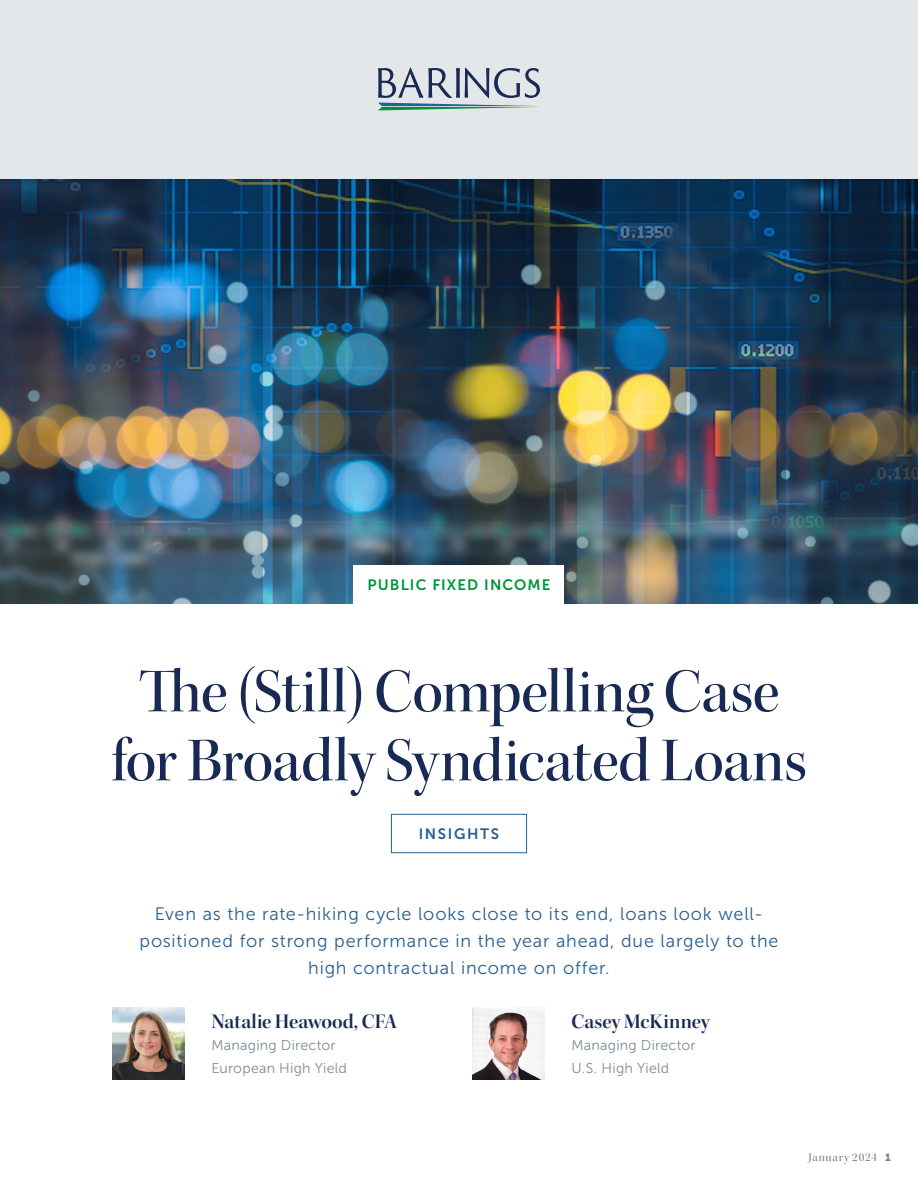
<style>
.page{position:relative;width:918px;height:1188px;background:#fff}
.page>*{position:absolute;margin:0;border:0;box-sizing:border-box;transform-origin:0 0}
.t1{font:63px/69px "Kepler Std Medium Disp";letter-spacing:-.005em;color:#182a54;text-align:center}
.t2{font:21px "Kepler Std Semibold Disp";color:#182a54}
.t3{font:18px/27px "Museo Sans 300";letter-spacing:.045em;color:#276092;text-align:center}
.t4{font:15px "Museo Sans 700";letter-spacing:.075em;color:#00953b}
.t5{font:15px "Museo Sans 700";letter-spacing:.105em;color:#276092}
.t6{font:14.25px "Museo Sans 300";letter-spacing:.015em;color:#7d8c98}
.t7{font:12px "Kepler Std Medium Disp";letter-spacing:.07em;color:#768693}
.s1{font-family:"Museo Sans 900";font-size:10.5px}
</style>
<div class="page">
<div style="left:0;top:0;width:918px;height:356px;background:#e4e7e9"></div>
<svg style="left:378px;top:67px;width:162px;height:43px"></svg>
<img style="left:0;top:180px;width:918px;height:423px">
<div style="left:354px;top:566px;width:210px;height:44px;background:#fff"></div>
<div style="left:391px;top:814px;width:136px;height:39px;border:1px solid #276092"></div>
<img style="left:112px;top:1008px;width:72px;height:72px">
<img style="left:472px;top:1008px;width:72px;height:72px">
<p class="t4" style="left:367px;top:576px;width:185px">PUBLIC FIXED INCOME</p>
<p class="t1" style="left:111px;top:658px;width:697px">The (Still) Compelling Case for Broadly Syndicated Loans</p>
<p class="t5" style="left:419px;top:825px;width:82px">INSIGHTS</p>
<p class="t3" style="left:140px;top:900px;width:640px">Even as the rate-hiking cycle looks close to its end, loans look well&shy;positioned for strong performance in the year ahead, due largely to the high contractual income on offer.</p>
<p class="t2" style="left:212px;top:1009px;width:187px">Natalie Heawood, CFA</p>
<p class="t6" style="left:212px;top:1038px;width:126px">Managing Director</p>
<p class="t6" style="left:212px;top:1060px;width:137px">European High Yield</p>
<p class="t2" style="left:572px;top:1009px;width:140px">Casey McKinney</p>
<p class="t6" style="left:572px;top:1038px;width:126px">Managing Director</p>
<p class="t6" style="left:572px;top:1060px;width:99px">U.S. High Yield</p>
<p class="t7" style="left:809px;top:1150px;width:84px">January 2024 <span class="s1">1</span></p>
</div>
